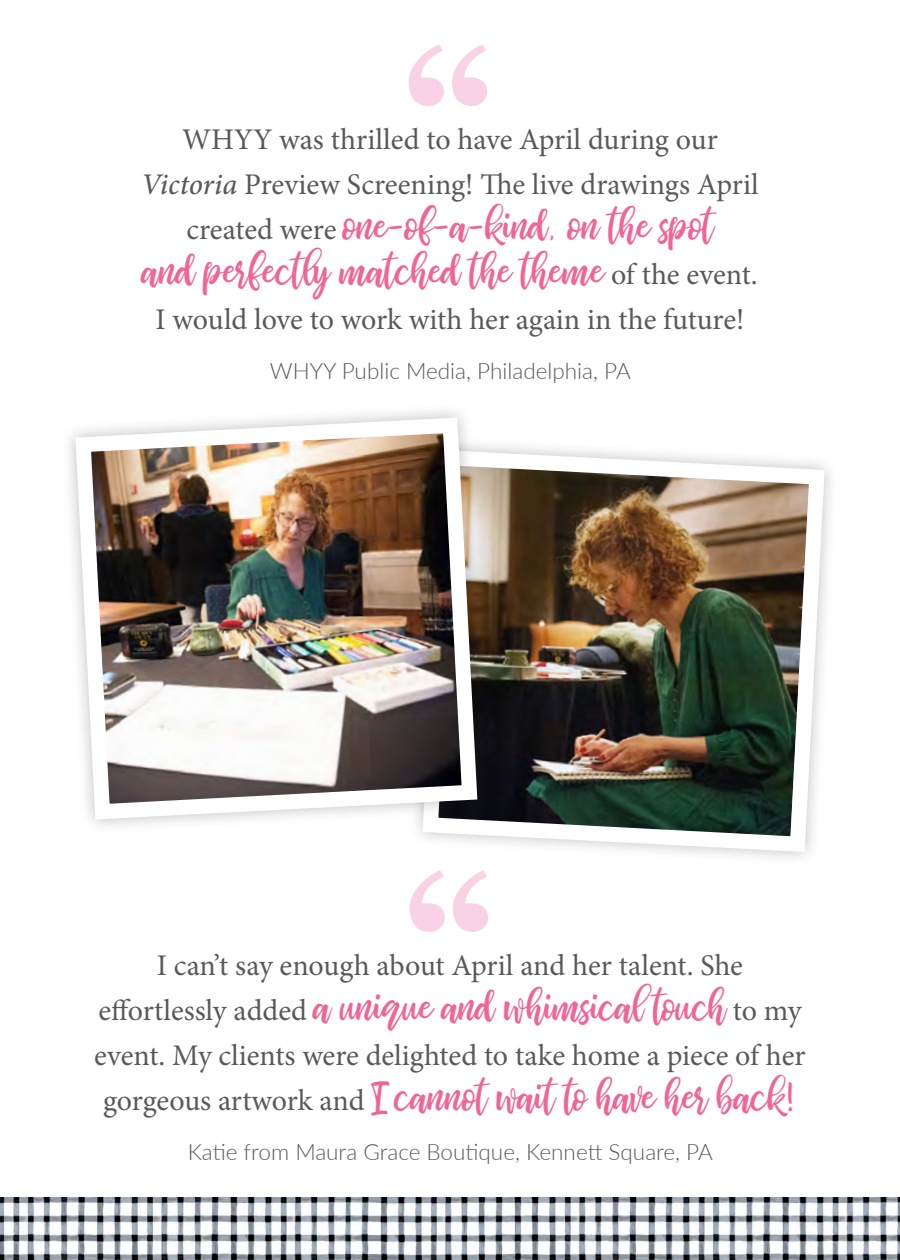
<style>
.page{position:relative;width:900px;height:1260px;background:#fff}
.page>*{position:absolute;margin:0;border:0;box-sizing:border-box;transform-origin:0 0}
.t1{font:700 180px "Georgia";color:#ee4a97}
.t2{font:37.5px/45px "bhatoshine";color:#f06496;text-align:center}
.t3{font:30px/45px "Minion Pro";color:#58595b;text-align:center}
.t4{font:300 22.5px "Lato";color:#58595b}
.s1{font-weight:500;font-style:italic}
.s2{font-family:"Minion Pro";font-size:30px;color:#58595b}
</style>
<div class="page">
<img style="left:0;top:1197px;width:347px;height:63px">
<img style="left:347px;top:1197px;width:553px;height:63px">
<img style="left:422px;top:446px;width:409px;height:412px">
<div style="left:61px;top:403px;width:431px;height:431px;background:#000;opacity:.25"></div>
<img style="left:67px;top:410px;width:418px;height:417px">
<h1 class="t1" style="left:402px;top:-20px;width:95px">“</h1>
<p class="t3" style="left:141px;top:117px;width:619px">WHYY was thrilled to have April during our<br><span class="s1">Victoria</span> Preview Screening! The live drawings April</p>
<p class="t2" style="left:142px;top:203px;width:617px"><span class="s2">created were</span> one-of-a-kind, on the spot<br>and perfectly matched the theme <span class="s2">of the event.</span></p>
<p class="t3" style="left:156px;top:297px;width:590px">I would love to work with her again in the future!</p>
<p class="t4" style="left:270px;top:355px;width:362px">WHYY Public Media, Philadelphia, PA</p>
<h1 class="t1" style="left:403px;top:806px;width:95px">“</h1>
<p class="t3" style="left:157px;top:943px;width:588px">I can’t say enough about April and her talent. She</p>
<p class="t2" style="left:98px;top:984px;width:705px"><span class="s2">effortlessly added</span> a unique and whimsical touch <span class="s2">to my</span></p>
<p class="t3" style="left:94px;top:1033px;width:713px">event. My clients were delighted to take home a piece of her</p>
<p class="t2" style="left:103px;top:1074px;width:695px"><span class="s2">gorgeous artwork and</span> I cannot wait to have her back!</p>
<p class="t4" style="left:188px;top:1136px;width:527px">Katie from Maura Grace Boutique, Kennett Square, PA</p>
</div>
